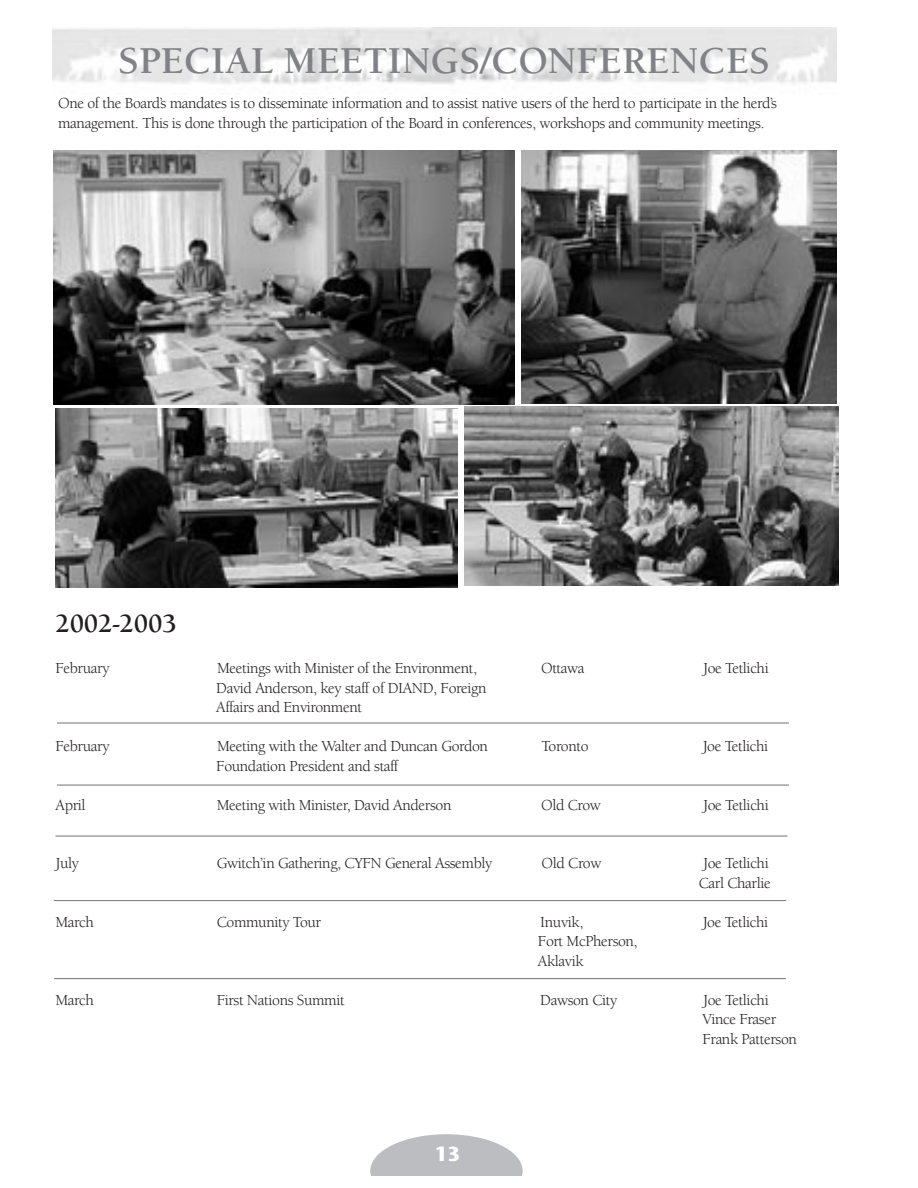
<style>
.page{position:relative;width:918px;height:1188px;background:#fff}
.page>*{position:absolute;margin:0;border:0;box-sizing:border-box;transform-origin:0 0}
.t1{font:700 39px "Berkeley";color:#808285}
.t2{font:700 27px "Berkeley";letter-spacing:-.01em;color:#231f20}
.t3{font:700 20.25px "Stone Sans";color:#fff}
.t4{font:15.75px/19.5px "Berkeley";letter-spacing:-.025em;color:#231f20}
</style>
<div class="page">
<svg style="left:370px;top:1134px;width:153px;height:42px"></svg>
<img style="left:52px;top:28px;width:785px;height:56px">
<hr style="left:57px;top:722px;width:732px;height:2px;background:#808285">
<hr style="left:57px;top:784px;width:732px;height:2px;background:#808285">
<hr style="left:56px;top:836px;width:732px;height:1px;background:#808285">
<hr style="left:54px;top:900px;width:732px;height:1px;background:#808285">
<hr style="left:54px;top:978px;width:732px;height:1px;background:#808285">
<img style="left:54px;top:150px;width:461px;height:254px">
<img style="left:521px;top:150px;width:316px;height:253px">
<img style="left:56px;top:408px;width:401px;height:179px">
<img style="left:464px;top:407px;width:375px;height:178px">
<h1 class="t1" style="left:118px;top:40px;width:654px">SPECIAL MEETINGS/CONFERENCES</h1>
<p class="t4" style="left:58px;top:94px;width:720px">One of the Board’s mandates is to disseminate information and to assist native users of the herd to participate in the herd’s management. This is done through the participation of the Board in conferences, workshops and community meetings.</p>
<h2 class="t2" style="left:56px;top:609px;width:123px">2002-2003</h2>
<p class="t4" style="left:56px;top:659px;width:56px">February</p>
<p class="t4" style="left:217px;top:659px;width:261px">Meetings with Minister of the Environment,</p>
<p class="t4" style="left:541px;top:659px;width:45px">Ottawa</p>
<p class="t4" style="left:703px;top:659px;width:67px">Joe Tetlichi</p>
<p class="t4" style="left:216px;top:679px;width:272px">David Anderson, key staff of DIAND, Foreign<br>Affairs and Environment</p>
<p class="t4" style="left:56px;top:737px;width:56px">February</p>
<p class="t4" style="left:217px;top:737px;width:272px">Meeting with the Walter and Duncan Gordon</p>
<p class="t4" style="left:542px;top:737px;width:49px">Toronto</p>
<p class="t4" style="left:703px;top:737px;width:67px">Joe Tetlichi</p>
<p class="t4" style="left:216px;top:757px;width:184px">Foundation President and staff</p>
<p class="t4" style="left:56px;top:796px;width:32px">April</p>
<p class="t4" style="left:217px;top:796px;width:236px">Meeting with Minister, David Anderson</p>
<p class="t4" style="left:541px;top:796px;width:61px">Old Crow</p>
<p class="t4" style="left:703px;top:796px;width:67px">Joe Tetlichi</p>
<p class="t4" style="left:56px;top:854px;width:25px">July</p>
<p class="t4" style="left:217px;top:854px;width:277px">Gwitch’in Gathering, CYFN General Assembly</p>
<p class="t4" style="left:542px;top:854px;width:61px">Old Crow</p>
<p class="t4" style="left:699px;top:854px;width:74px">Joe Tetlichi<br>Carl Charlie</p>
<p class="t4" style="left:56px;top:913px;width:40px">March</p>
<p class="t4" style="left:217px;top:913px;width:106px">Community Tour</p>
<p class="t4" style="left:540px;top:913px;width:45px">Inuvik,</p>
<p class="t4" style="left:703px;top:913px;width:67px">Joe Tetlichi</p>
<p class="t4" style="left:538px;top:932px;width:101px">Fort McPherson,<br>Aklavik</p>
<p class="t4" style="left:56px;top:991px;width:40px">March</p>
<p class="t4" style="left:217px;top:991px;width:130px">First Nations Summit</p>
<p class="t4" style="left:540px;top:991px;width:79px">Dawson City</p>
<p class="t4" style="left:702px;top:991px;width:96px">Joe Tetlichi<br>Vince Fraser<br>Frank Patterson</p>
<p class="t3" style="left:435px;top:1141px;width:27px">13</p>
</div>
